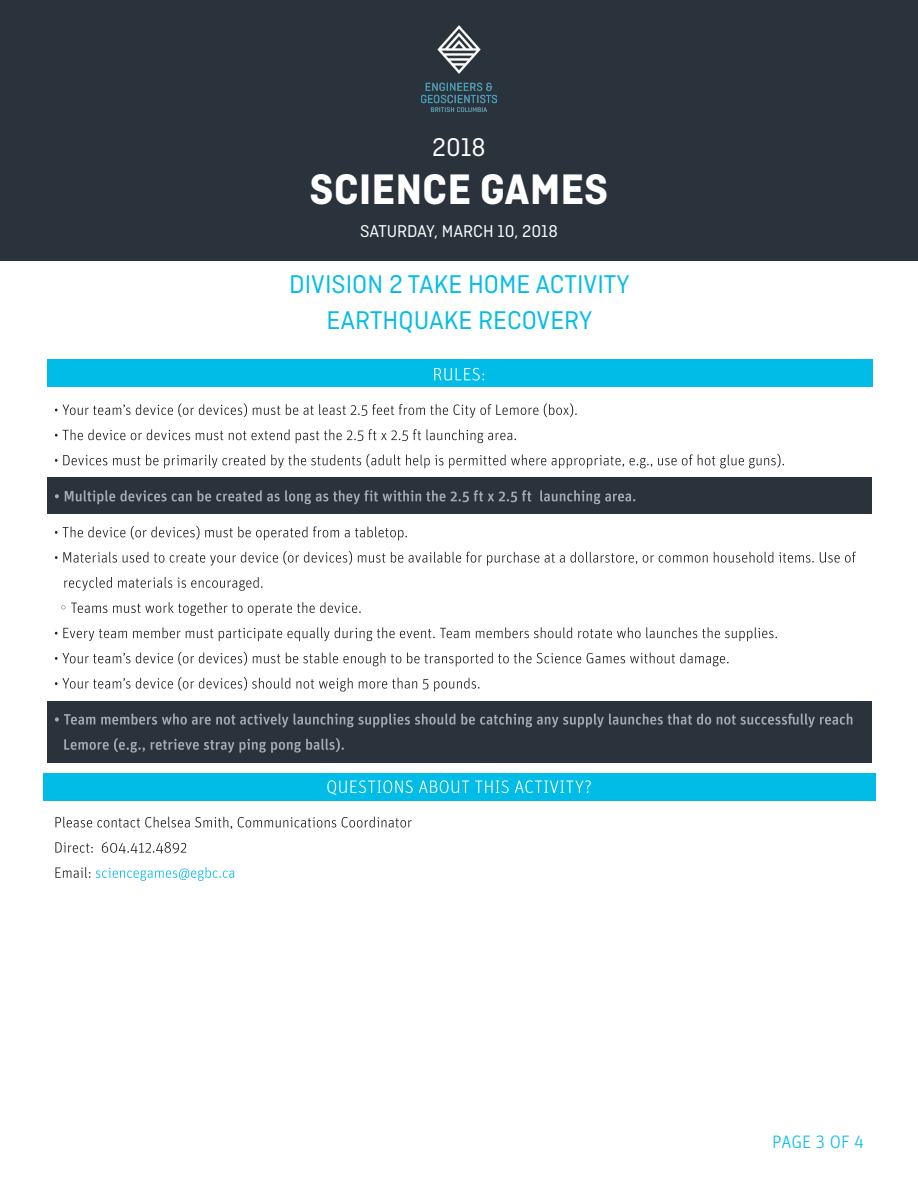
<style>
.page{position:relative;width:918px;height:1188px;background:#fff}
.page>*{position:absolute;margin:0;border:0;box-sizing:border-box;transform-origin:0 0}
.t1{font:700 45px "Ciutadella";color:#fff}
.t2{font:27px "Ciutadella";color:#02bce8}
.t3{font:27px "Ciutadella";color:#fff}
.t4{font:18px "Ciutadella";color:#fff}
.t5{font:300 18px "Unit OT";letter-spacing:.005em;color:#02bce8}
</style>
<div class="page">
<div style="left:1px;top:0;width:917px;height:261px;background:#2a333b"></div>
<div style="left:48px;top:360px;width:825px;height:27px;background:#02bce8"></div>
<div style="left:47px;top:477px;width:824px;height:37px;background:#2a333b"></div>
<div style="left:47px;top:701px;width:824px;height:62px;background:#2a333b"></div>
<div style="left:43px;top:774px;width:832px;height:27px;background:#02bce8"></div>
<img style="left:422px;top:26px;width:74px;height:85px">
<svg style="left:96px;top:867px;width:138px;height:14px"></svg>
<svg style="left:55px;top:867px;width:35px;height:11px"></svg>
<svg style="left:55px;top:842px;width:131px;height:11px"></svg>
<svg style="left:55px;top:817px;width:357px;height:12px"></svg>
<svg style="left:327px;top:780px;width:264px;height:15px"></svg>
<svg style="left:64px;top:738px;width:280px;height:15px"></svg>
<svg style="left:55px;top:713px;width:797px;height:15px"></svg>
<svg style="left:55px;top:677px;width:425px;height:15px"></svg>
<svg style="left:55px;top:652px;width:674px;height:14px"></svg>
<svg style="left:55px;top:627px;width:722px;height:14px"></svg>
<svg style="left:62px;top:602px;width:299px;height:14px"></svg>
<svg style="left:64px;top:577px;width:199px;height:14px"></svg>
<svg style="left:55px;top:551px;width:801px;height:15px"></svg>
<svg style="left:55px;top:526px;width:352px;height:14px"></svg>
<svg style="left:55px;top:490px;width:580px;height:14px"></svg>
<svg style="left:55px;top:454px;width:729px;height:14px"></svg>
<svg style="left:55px;top:429px;width:461px;height:14px"></svg>
<svg style="left:55px;top:403px;width:522px;height:15px"></svg>
<svg style="left:434px;top:368px;width:50px;height:13px"></svg>
<p class="t3" style="left:432px;top:132px;width:55px">2018</p>
<p class="t1" style="left:310px;top:163px;width:300px">SCIENCE GAMES</p>
<p class="t4" style="left:360px;top:221px;width:199px">SATURDAY, MARCH 10, 2018</p>
<p class="t2" style="left:289px;top:270px;width:342px">DIVISION 2 TAKE HOME ACTIVITY</p>
<p class="t2" style="left:327px;top:305px;width:267px">EARTHQUAKE RECOVERY</p>
<p class="t5" style="left:772px;top:1131px;width:93px">PAGE 3 OF 4</p>
</div>
